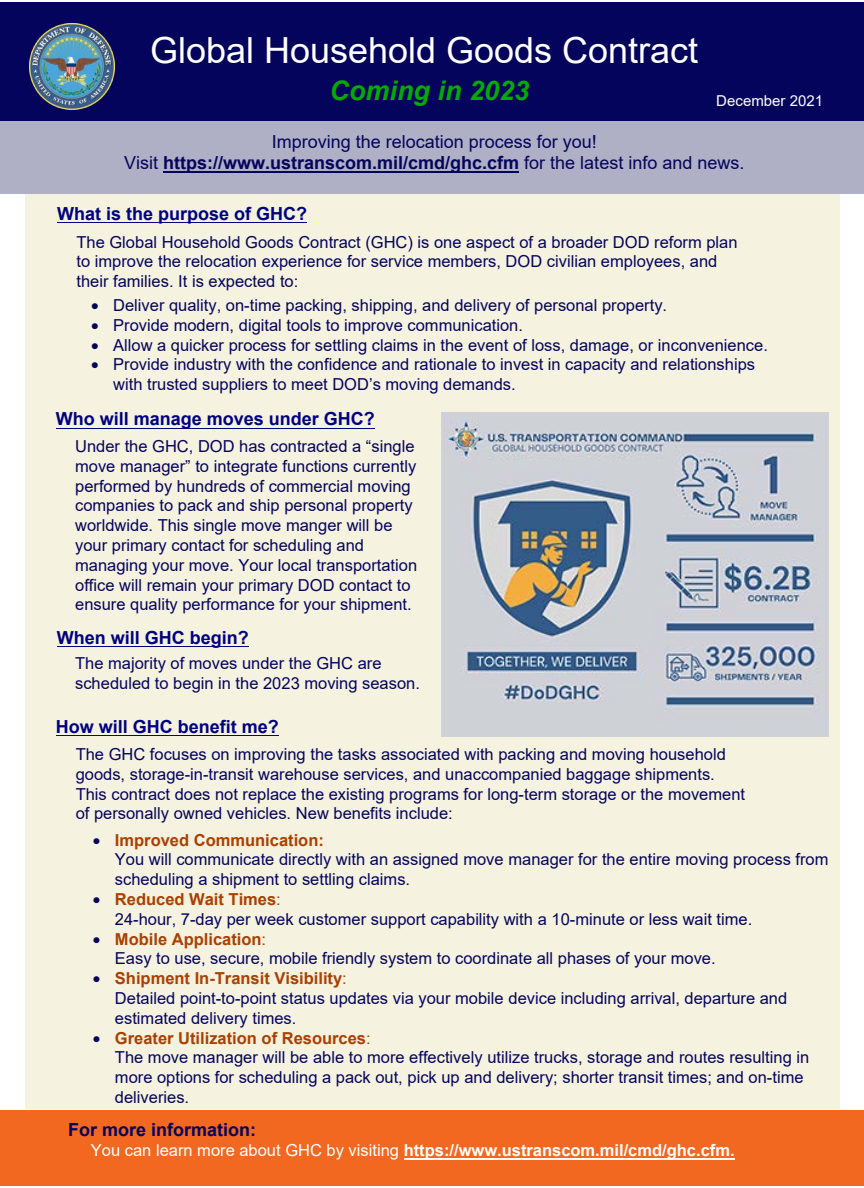
<style>
.page{position:relative;width:864px;height:1188px;background:#fff}
.page>*{position:absolute;margin:0;border:0;box-sizing:border-box;transform-origin:0 0}
.t1{font:36px "Arial";color:#fff}
.t2{font:italic 700 27px "Arial";color:#0a0}
.t3{font:700 18px "Arial";color:#04045c}
.t4{font:700 18px "Arial";color:#000080}
.t5{font:18px "Arial";color:#04045c}
.t6{font:16.5px/19.8px "Arial";color:#04045c}
.t7{font:700 16.5px "Arial";color:#fff}
.t8{font:15px "Arial";color:#fff}
.s1{font-style:inherit}
.s2{font-weight:400}
.s3{font-weight:700;color:#aa4000}
.s4{color:#aa4000}
</style>
<div class="page">
<div style="left:26px;top:195px;width:814px;height:914px;background:#f6f2e0"></div>
<div style="left:0;top:121px;width:864px;height:72px;background:#afafc6"></div>
<div style="left:0;top:2px;width:864px;height:119px;background:#04045c"></div>
<img style="left:30px;top:24px;width:84px;height:85px">
<div style="left:0;top:1111px;width:864px;height:75px;background:#f36821"></div>
<hr style="left:164px;top:171px;width:355px;height:2px;background:#04045c">
<hr style="left:56px;top:735px;width:223px;height:1px;background:#000080">
<hr style="left:404px;top:1158px;width:330px;height:2px;background:#fff">
<hr style="left:57px;top:222px;width:250px;height:1px;background:#000080">
<hr style="left:57px;top:646px;width:192px;height:1px;background:#000080">
<hr style="left:56px;top:428px;width:318px;height:1px;background:#000080">
<img style="left:442px;top:413px;width:387px;height:324px">
<h1 class="t1" style="left:150px;top:25px;width:550px">Global Household Goods Cont<span class="s1">r</span>act</h1>
<h2 class="t2" style="left:330px;top:73px;width:201px">Coming in 2023</h2>
<p class="t8" style="left:716px;top:90px;width:108px">December 2021</p>
<p class="t5" style="left:272px;top:129px;width:327px">Improving the relocation process for you!</p>
<p class="t3" style="left:124px;top:150px;width:622px"><span class="s2">Visit</span> https://www.ustranscom.mil/cmd/ghc.cfm <span class="s2">for the latest info and news.</span></p>
<h3 class="t4" style="left:57px;top:200px;width:251px">What is the purpose of GHC?</h3>
<p class="t6" style="left:76px;top:232px;width:663px">The Global Household Goods Cont<span class="s1">r</span>act (GHC) is one aspect of a broader DOD reform plan to improve the relocation experience for service members, DOD civilian employees, and their families. It is expected to:</p>
<p class="t6" style="left:91px;top:295px;width:577px">• Deliver quality, on-time packing, shipping, and delivery of personal property.</p>
<p class="t6" style="left:91px;top:315px;width:433px">• Provide modern, digital tools to improve communication.</p>
<p class="t6" style="left:91px;top:335px;width:678px">• Allow a quicker process for settling claims in the event of loss, damage, or inconvenience.</p>
<p class="t6" style="left:113px;top:355px;width:643px;text-indent:-22px">• Provide industry with the confidence and rationale to invest in capacity and relationships with trusted suppliers to meet DOD’s moving demands.</p>
<h3 class="t4" style="left:56px;top:406px;width:321px">Who will manage moves under GHC?</h3>
<p class="t6" style="left:75px;top:436px;width:344px">Under the GHC, DOD has contracted a “single move manager” to integrate functions currently performed by hundreds of commercial moving companies to pack and ship personal property worldwide. This single move manger will be your primary contact for scheduling and managing your move. Your local transportation office will remain your primary DOD contact to ensure quality performance for your shipment.</p>
<h3 class="t4" style="left:57px;top:625px;width:193px">When will GHC begin?</h3>
<p class="t6" style="left:75px;top:653px;width:346px">The majority of moves under the GHC are scheduled to begin in the 2023 moving season.</p>
<h3 class="t4" style="left:56px;top:714px;width:224px">How will GHC benefit me?</h3>
<p class="t6" style="left:76px;top:744px;width:671px">The GHC focuses on improving the tasks associated with packing and moving household goods, storage-in-transit warehouse services, and unaccompanied baggage shipments.<br>This contract does not replace the existing programs for long-term storage or the movement of personally owned vehicles. New benefits include:</p>
<p class="t6" style="left:115px;top:830px;width:715px;text-indent:-22px">• <span class="s3">Improved Communication:<br></span>You will communicate directly with an assigned move manager for the entire moving process from scheduling a shipment to settling claims.</p>
<p class="t6" style="left:115px;top:889px;width:639px;text-indent:-22px">• <span class="s3">Reduced Wait Times</span><span class="s4">:<br></span>24-hour, 7-day per week customer support capability with a 10-minute or less wait time.</p>
<p class="t6" style="left:115px;top:929px;width:602px;text-indent:-22px">• <span class="s3">Mobile Application</span><span class="s4">:<br></span>Easy to use, secure, mobile friendly system to coordinate all phases of your move.</p>
<p class="t6" style="left:115px;top:968px;width:674px;text-indent:-22px">• <span class="s3">Shipment In-Transit Visibility</span><span class="s4">:<br></span>Detailed point-to-point status updates via your mobile device including arrival, departure and estimated delivery times.</p>
<p class="t6" style="left:115px;top:1028px;width:696px;text-indent:-22px">• <span class="s3">Greater Utilization of Resources</span><span class="s4">:<br></span>The move manager will be able to more effectively utilize trucks, storage and routes resulting in more options for scheduling a pack out, pick up and delivery; shorter transit times; and on-time deliveries.</p>
<h2 class="t3" style="left:68px;top:1117px;width:189px">For more information:</h2>
<p class="t7" style="left:91px;top:1139px;width:645px"><span class="s2">You can learn more about GHC by visiting</span> https://www.ustranscom.mil/cmd/ghc.cfm.</p>
</div>
